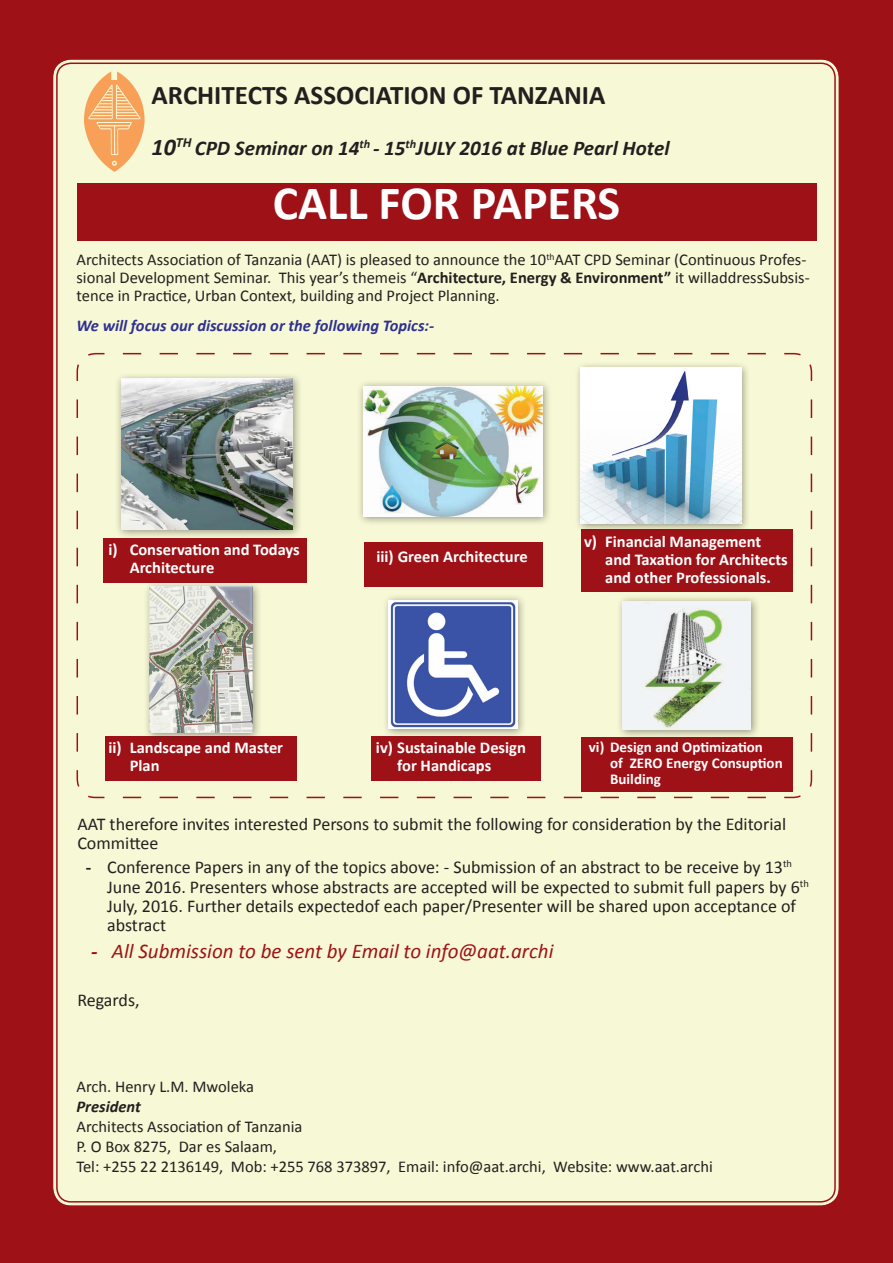
<style>
.page{position:relative;width:893px;height:1263px;background:#9e1217}
.page>*{position:absolute;margin:0;border:0;box-sizing:border-box;transform-origin:0 0}
.t1{font:700 48px "Calibri";color:#fff}
.t2{font:700 27px "Calibri";color:#231f20}
.t3{font:italic 700 21px "Calibri";color:#231f20}
.List_Paragraph{font:italic 21px "Calibri";color:#9e1217}
.List_Paragraph-2{font:18px/19.4px "Calibri";color:#231f20}
.List_Paragraph-3{font:16.5px/17.9px "Calibri";color:#231f20}
.List_Paragraph-4{font:700 16.5px/17.9px "Calibri";color:#fff}
.t4{font:italic 700 16.5px "Calibri";color:#2e3092}
.List_Paragraph-5{font:italic 700 16.5px "Calibri";color:#231f20}
.List_Paragraph-6{font:700 15px/16.2px "Calibri";color:#fff}
.s1{font-size:24px}
.s2{font-weight:700}
</style>
<div class="page">
<div style="left:53px;top:60px;width:786px;height:1145px;background:#f7f8d5;border-radius:18px"></div>
<div style="left:49px;top:55px;width:794px;height:1155px;border:4px solid #9e1217;border-radius:20px"></div>
<div style="left:77px;top:183px;width:739px;height:57px;background:#9e1217"></div>
<img style="left:84px;top:71px;width:61px;height:101px">
<svg style="left:76px;top:352px;width:737px;height:447px"></svg>
<div style="left:114px;top:372px;width:188px;height:167px;background:#231f20;opacity:.45"></div>
<img style="left:121px;top:378px;width:172px;height:151px">
<div style="left:143px;top:580px;width:119px;height:162px;background:#231f20;opacity:.45"></div>
<img style="left:150px;top:587px;width:103px;height:146px">
<div style="left:581px;top:737px;width:212px;height:54px;background:#9e1217"></div>
<div style="left:616px;top:594px;width:144px;height:145px;background:#231f20;opacity:.45"></div>
<img style="left:623px;top:601px;width:128px;height:128px">
<p class="t2" style="left:152px;top:77px;width:455px">ARCHITECTS ASSOCIATION OF TANZANIA</p>
<p class="t3" style="left:152px;top:135px;width:519px"><span class="s1">10</span><sup>TH</sup> CPD Seminar on 14<sup>th</sup> - 15<sup>th</sup>JULY 2016 at Blue Pearl Hotel</p>
<p class="t1" style="left:273px;top:172px;width:349px">CALL FOR PAPERS</p>
<p class="List_Paragraph-3" style="left:77px;top:251px;width:735px">Architects Association of Tanzania (AAT) is pleased to announce the 10<sup>th</sup>AAT CPD Seminar (Continuous Profes&shy;sional Development Seminar. This year’s themeis “<span class="s2">Architecture, Energy &amp; Environment”</span> it willaddressSubsis&shy;tence in Practice, Urban Context, building and Project Planning.</p>
<p class="t4" style="left:77px;top:315px;width:359px">We will focus our discussion or the following Topics:-</p>
<p class="List_Paragraph-4" style="left:130px;top:541px;width:172px;text-indent:-21px">i) Conservation and Todays<br>Architecture</p>
<p class="List_Paragraph-4" style="left:376px;top:548px;width:153px">iii) Green Architecture</p>
<p class="List_Paragraph-4" style="left:605px;top:533px;width:184px;text-indent:-21px">v) Financial Management and Taxation for Architects and other Professionals.</p>
<p class="List_Paragraph-4" style="left:130px;top:739px;width:155px;text-indent:-21px">ii) Landscape and Master<br>Plan</p>
<p class="List_Paragraph-4" style="left:397px;top:738px;width:130px;text-indent:-21px">iv) Sustainable Design for Handicaps</p>
<p class="List_Paragraph-6" style="left:610px;top:738px;width:174px;text-indent:-21px">vi) Design and Optimization<br>of ZERO Energy Consuption<br>Building</p>
<p class="List_Paragraph-2" style="left:77px;top:814px;width:710px">AAT therefore invites interested Persons to submit the following for consideration by the Editorial<br>Committee</p>
<p class="List_Paragraph-2" style="left:107px;top:857px;width:703px;text-indent:-21px"><span class="s2">-</span> Conference Papers in any of the topics above: - Submission of an abstract to be receive by 13<sup>th </sup>June 2016. Presenters whose abstracts are accepted will be expected to submit full papers by 6<sup>th </sup>July, 2016. Further details expectedof each paper/Presenter will be shared upon acceptance of abstract</p>
<p class="List_Paragraph" style="left:91px;top:937px;width:464px"><span class="s2">-</span> All Submission to be sent by Email to info@aat.archi</p>
<p class="List_Paragraph-2" style="left:77px;top:990px;width:64px">Regards,</p>
<p class="List_Paragraph-3" style="left:77px;top:1078px;width:179px">Arch. Henry L.M. Mwoleka</p>
<p class="List_Paragraph-5" style="left:77px;top:1096px;width:66px">President</p>
<p class="List_Paragraph-3" style="left:77px;top:1117px;width:228px">Architects Association of Tanzania</p>
<p class="List_Paragraph-3" style="left:77px;top:1137px;width:202px">P. O Box 8275, Dar es Salaam,</p>
<p class="List_Paragraph-3" style="left:77px;top:1157px;width:638px">Tel: +255 22 2136149, Mob: +255 768 373897, Email: info@aat.archi, Website: www.aat.archi</p>
</div>
